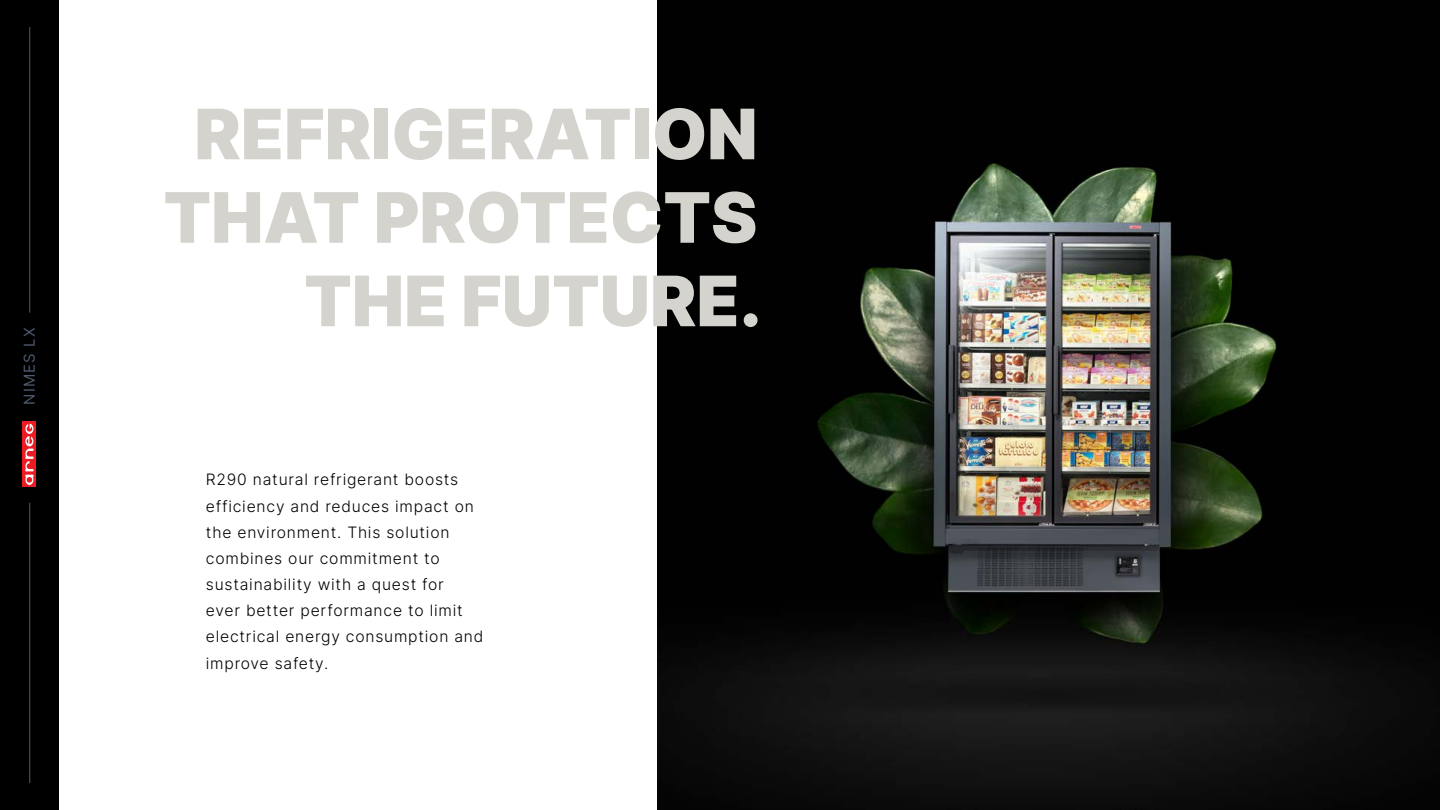
<style>
.page{position:relative;width:1440px;height:810px;background:#fff}
.page>*{position:absolute;margin:0;border:0;box-sizing:border-box;transform-origin:0 0}
.t1{font:900 69.6px/83.5px "Inter";color:#d5d3ce;text-align:right}
.t2{font:300 15.67px/26.2px "Inter";letter-spacing:.05em;color:#000}
.t3{font:15px "Inter";letter-spacing:.075em;color:#4f5b6e}
</style>
<div class="page">
<img style="left:657px;top:0;width:783px;height:810px">
<div style="left:0;top:0;width:58px;height:810px;background:#000"></div>
<hr style="left:29px;top:27px;width:1px;height:286px;background:#4f5b6e">
<hr style="left:29px;top:503px;width:1px;height:280px;background:#4f5b6e">
<div style="left:23px;top:421px;width:13px;height:66px;background:#ed1c24"></div>
<svg style="left:25px;top:424px;width:8px;height:61px"></svg>
<p class="t3" style="left:18px;top:405px;width:79px;rotate:-90deg">NIMES LX</p>
<h1 class="t1" style="left:163px;top:91px;width:600px">REFRIGERATION<br>THAT PROTECTS<br>THE FUTURE.</h1>
<p class="t2" style="left:206px;top:466px;width:279px">R290 natural refrigerant boosts efficiency and reduces impact on the environment. This solution combines our commitment to sustainability with a quest for<br>ever better performance to limit electrical energy consumption and improve safety.</p>
</div>
